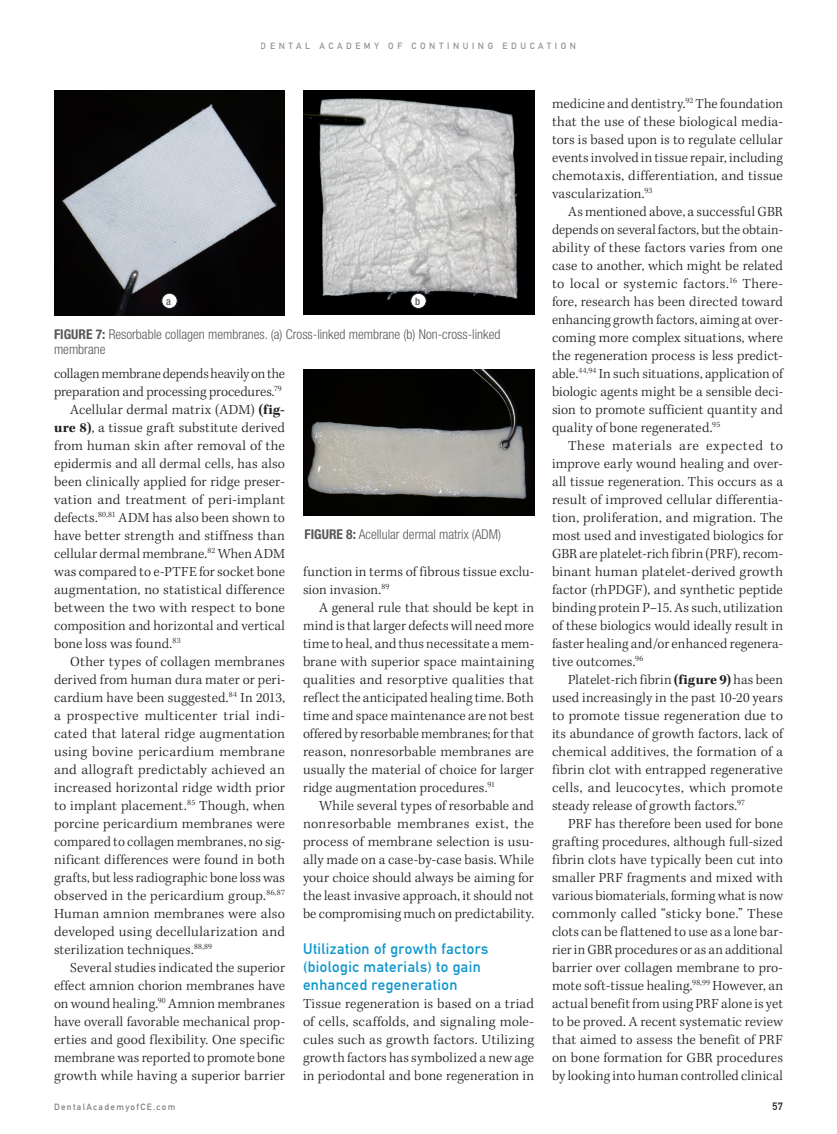
<style>
.page{position:relative;width:837px;height:1134px;background:#fff}
.page>*{position:absolute;margin:0;border:0;box-sizing:border-box;transform-origin:0 0}
.Subhead_1_b{font:15px/18px "DIN Mittelschrift Std";letter-spacing:.03em;color:#0d97cd}
.Body_Copy_b{font:300 14.25px/18px "Kepler Std";letter-spacing:.005em;color:#231f20;text-align:justify}
.Body_Noindent{font:300 14.25px/18px "Kepler Std";letter-spacing:.01em;color:#231f20;text-align:justify}
.Caption_b{font:300 condensed 13.5px/15px "Helvetica Neue LT Std";color:#57585a}
.t1{font:10.5px "DIN Mittelschrift Std";color:#231f20}
.Caption_b-2{font:500 condensed 10.5px "Helvetica Neue LT Std";color:#57585a}
.t2{font:9px "DIN Mittelschrift Std";letter-spacing:.4em;color:#808285}
.t3{font:9px "DIN Mittelschrift Std";letter-spacing:.15em;color:#808285}
.s1{font-weight:700}
</style>
<div class="page">
<img style="left:54px;top:90px;width:231px;height:226px">
<div style="left:162px;top:293px;width:15px;height:15px;background:#fff;border-radius:50%"></div>
<div style="left:162px;top:293px;width:15px;height:16px;border:1px solid #231f20;border-radius:50%"></div>
<img style="left:303px;top:90px;width:231px;height:225px">
<div style="left:411px;top:293px;width:15px;height:15px;background:#fff;border-radius:50%"></div>
<div style="left:411px;top:293px;width:15px;height:16px;border:1px solid #231f20;border-radius:50%"></div>
<img style="left:303px;top:369px;width:231px;height:146px">
<p class="t2" style="left:261px;top:40px;width:317px">DENTAL ACADEMY OF CONTINUING EDUCATION</p>
<p class="Caption_b-2" style="left:166px;top:295px;width:6px">a</p>
<p class="Caption_b-2" style="left:415px;top:295px;width:7px">b</p>
<p class="Caption_b" style="left:54px;top:327px;width:448px"><span class="s1">FIGURE 7:</span> Resorbable collagen membranes. (a) Cross-linked membrane (b) Non-cross-linked membrane</p>
<p class="Body_Copy_b" style="left:54px;top:365px;width:233px">collagen membrane depends heavily on the preparation and processing procedures.<sup>79</sup></p>
<p class="Body_Copy_b" style="left:54px;top:401px;width:233px;text-indent:16px">Acellular dermal matrix (ADM) <span class="s1">(fig&shy;ure 8)</span>, a tissue graft substitute derived from human skin after removal of the epidermis and all dermal cells, has also been clinically applied for ridge preser&shy;vation and treatment of peri-implant defects.<sup>80,81</sup> ADM has also been shown to have better strength and stiffness than cellular dermal membrane.<sup>82</sup> When ADM was compared to e-PTFE for socket bone augmentation, no statistical difference between the two with respect to bone composition and horizontal and vertical bone loss was found.<sup>83</sup></p>
<p class="Body_Copy_b" style="left:54px;top:653px;width:233px;text-indent:16px">Other types of collagen membranes derived from human dura mater or peri&shy;cardium have been suggested.<sup>84</sup> In 2013, a prospective multicenter trial indi&shy;cated that lateral ridge augmentation using bovine pericardium membrane and allograft predictably achieved an increased horizontal ridge width prior to implant placement.<sup>85</sup> Though, when porcine pericardium membranes were compared to collagen membranes, no sig&shy;nificant differences were found in both grafts, but less radiographic bone loss was observed in the pericardium group.<sup>86,87<br></sup>Human amnion membranes were also developed using decellularization and sterilization techniques.<sup>88,89</sup></p>
<p class="Body_Copy_b" style="left:54px;top:959px;width:233px;text-indent:16px">Several studies indicated the superior effect amnion chorion membranes have on wound healing.<sup>90</sup> Amnion membranes have overall favorable mechanical prop&shy;erties and good flexibility. One specific membrane was reported to promote bone growth while having a superior barrier</p>
<p class="Caption_b" style="left:305px;top:526px;width:198px"><span class="s1">FIGURE 8:</span> Acellular dermal matrix (ADM)</p>
<p class="Body_Copy_b" style="left:303px;top:563px;width:233px">function in terms of fibrous tissue exclu&shy;sion invasion.<sup>89</sup></p>
<p class="Body_Copy_b" style="left:303px;top:599px;width:233px;text-indent:16px">A general rule that should be kept in mind is that larger defects will need more time to heal, and thus necessitate a mem&shy;brane with superior space maintaining qualities and resorptive qualities that reflect the anticipated healing time. Both time and space maintenance are not best offered by resorbable membranes; for that reason, nonresorbable membranes are usually the material of choice for larger ridge augmentation procedures.<sup>91</sup></p>
<p class="Body_Copy_b" style="left:303px;top:797px;width:233px;text-indent:16px">While several types of resorbable and nonresorbable membranes exist, the process of membrane selection is usu&shy;ally made on a case-by-case basis. While your choice should always be aiming for the least invasive approach, it should not be compromising much on predictability.</p>
<p class="Subhead_1_b" style="left:303px;top:940px;width:187px">Utilization of growth factors (biologic materials) to gain enhanced regeneration</p>
<p class="Body_Noindent" style="left:303px;top:995px;width:233px">Tissue regeneration is based on a triad of cells, scaffolds, and signaling mole&shy;cules such as growth factors. Utilizing growth factors has symbolized a new age in periodontal and bone regeneration in</p>
<p class="Body_Noindent" style="left:552px;top:95px;width:233px">medicine and dentistry.<sup>92</sup> The foundation that the use of these biological media&shy;tors is based upon is to regulate cellular events involved in tissue repair, including chemotaxis, differentiation, and tissue vascularization.<sup>93</sup></p>
<p class="Body_Copy_b" style="left:552px;top:203px;width:233px;text-indent:16px">As mentioned above, a successful GBR depends on several factors, but the obtain&shy;ability of these factors varies from one case to another, which might be related to local or systemic factors.<sup>16</sup> There&shy;fore, research has been directed toward enhancing growth factors, aiming at over&shy;coming more complex situations, where the regeneration process is less predict&shy;able.<sup>44,94</sup> In such situations, application of biologic agents might be a sensible deci&shy;sion to promote sufficient quantity and quality of bone regenerated.<sup>95</sup></p>
<p class="Body_Copy_b" style="left:552px;top:437px;width:233px;text-indent:16px">These materials are expected to improve early wound healing and over&shy;all tissue regeneration. This occurs as a result of improved cellular differentia&shy;tion, proliferation, and migration. The most used and investigated biologics for GBR are platelet-rich fibrin (PRF), recom&shy;binant human platelet-derived growth factor (rhPDGF), and synthetic peptide binding protein P–15. As such, utilization of these biologics would ideally result in faster healing and/or enhanced regenera&shy;tive outcomes.<sup>96</sup></p>
<p class="Body_Copy_b" style="left:552px;top:671px;width:233px;text-indent:16px">Platelet-rich fibrin <span class="s1">(figure 9)</span> has been used increasingly in the past 10-20 years to promote tissue regeneration due to its abundance of growth factors, lack of chemical additives, the formation of a fibrin clot with entrapped regenerative cells, and leucocytes, which promote steady release of growth factors.<sup>97</sup></p>
<p class="Body_Copy_b" style="left:552px;top:815px;width:233px;text-indent:16px">PRF has therefore been used for bone grafting procedures, although full-sized fibrin clots have typically been cut into smaller PRF fragments and mixed with various biomaterials, forming what is now commonly called “sticky bone.” These clots can be flattened to use as a lone bar&shy;rier in GBR procedures or as an additional barrier over collagen membrane to pro&shy;mote soft-tissue healing.<sup>98,99</sup> However, an actual benefit from using PRF alone is yet to be proved. A recent systematic review that aimed to assess the benefit of PRF on bone formation for GBR procedures by looking into human controlled clinical</p>
<p class="t3" style="left:54px;top:1102px;width:123px">DentalAcademyofCE.com</p>
<p class="t1" style="left:772px;top:1100px;width:12px">57</p>
</div>
